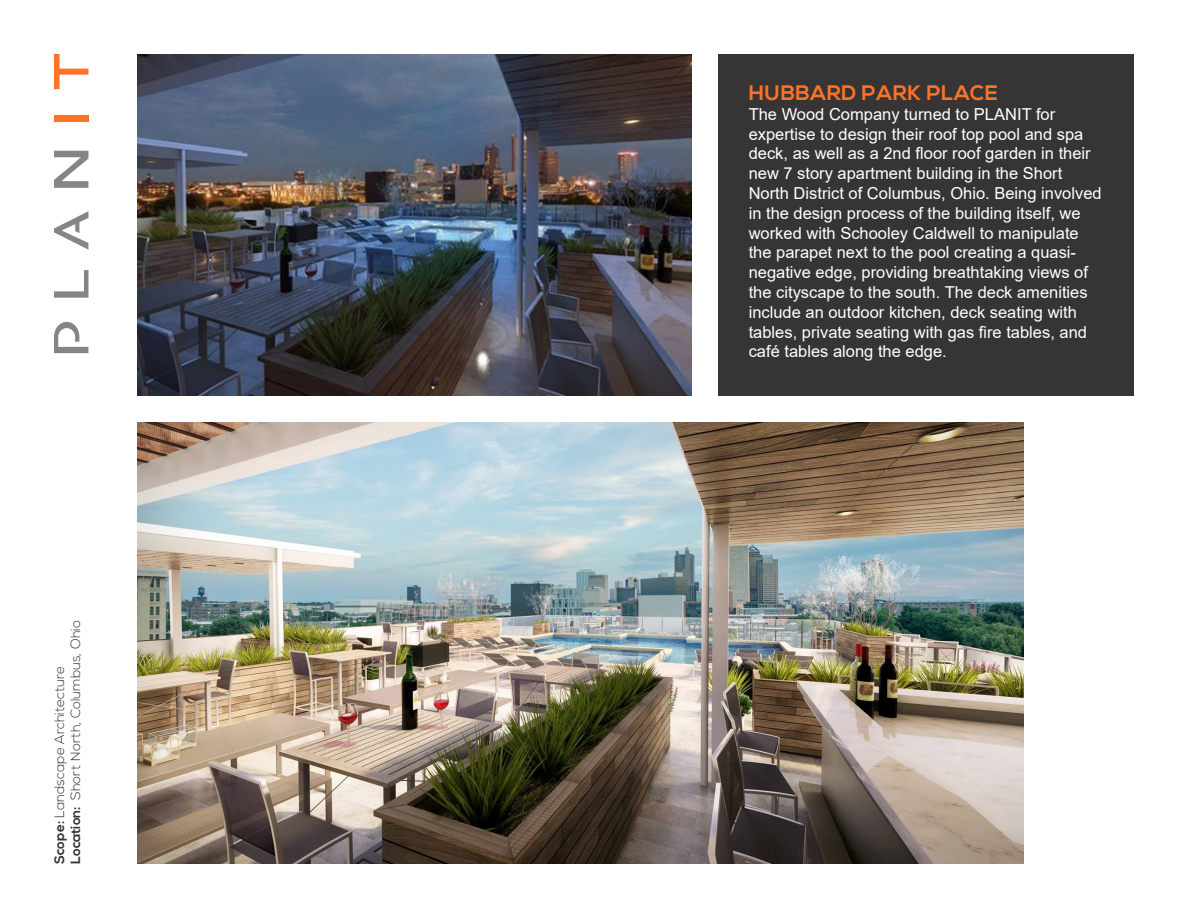
<style>
.page{position:relative;width:1188px;height:918px;background:#fff}
.page>*{position:absolute;margin:0;border:0;box-sizing:border-box;transform-origin:0 0}
.t1{font:700 21px "Nexa";letter-spacing:.025em;color:#fd7326}
.t2{font:16.5px/19.8px "Arial";color:#fff}
.t3{font:300 13.5px/16.2px "Nexa";color:#363434}
.s1{font-weight:700}
</style>
<div class="page">
<svg style="left:54px;top:322px;width:34px;height:31px"></svg>
<svg style="left:54px;top:211px;width:34px;height:39px"></svg>
<svg style="left:54px;top:270px;width:34px;height:28px"></svg>
<svg style="left:54px;top:151px;width:34px;height:37px"></svg>
<div style="left:54px;top:115px;width:34px;height:6px;background:#fd7326"></div>
<svg style="left:54px;top:54px;width:34px;height:35px"></svg>
<div style="left:718px;top:54px;width:416px;height:341px;background:#363434"></div>
<img style="left:138px;top:422px;width:885px;height:442px">
<img style="left:138px;top:54px;width:553px;height:341px">
<p class="t3" style="left:52px;top:864px;width:245px;rotate:-90deg"><span class="s1">Scope:</span> Landscape Architecture<br><span class="s1">Location:</span> Short North, Columbus, Ohio</p>
<p class="t1" style="left:749px;top:81px;width:251px">HUBBARD PARK PLACE</p>
<p class="t2" style="left:749px;top:104px;width:355px">The Wood Company turned to PLANIT for expertise to design their roof top pool and spa deck, as well as a 2nd floor roof garden in their new 7 story apartment building in the Short North District of Columbus, Ohio. Being involved in the design process of the building itself, we worked with Schooley Caldwell to manipulate the parapet next to the pool creating a quasi&shy;negative edge, providing breathtaking views of the cityscape to the south. The deck amenities include an outdoor kitchen, deck seating with tables, private seating with gas fire tables, and café tables along the edge.</p>
</div>
